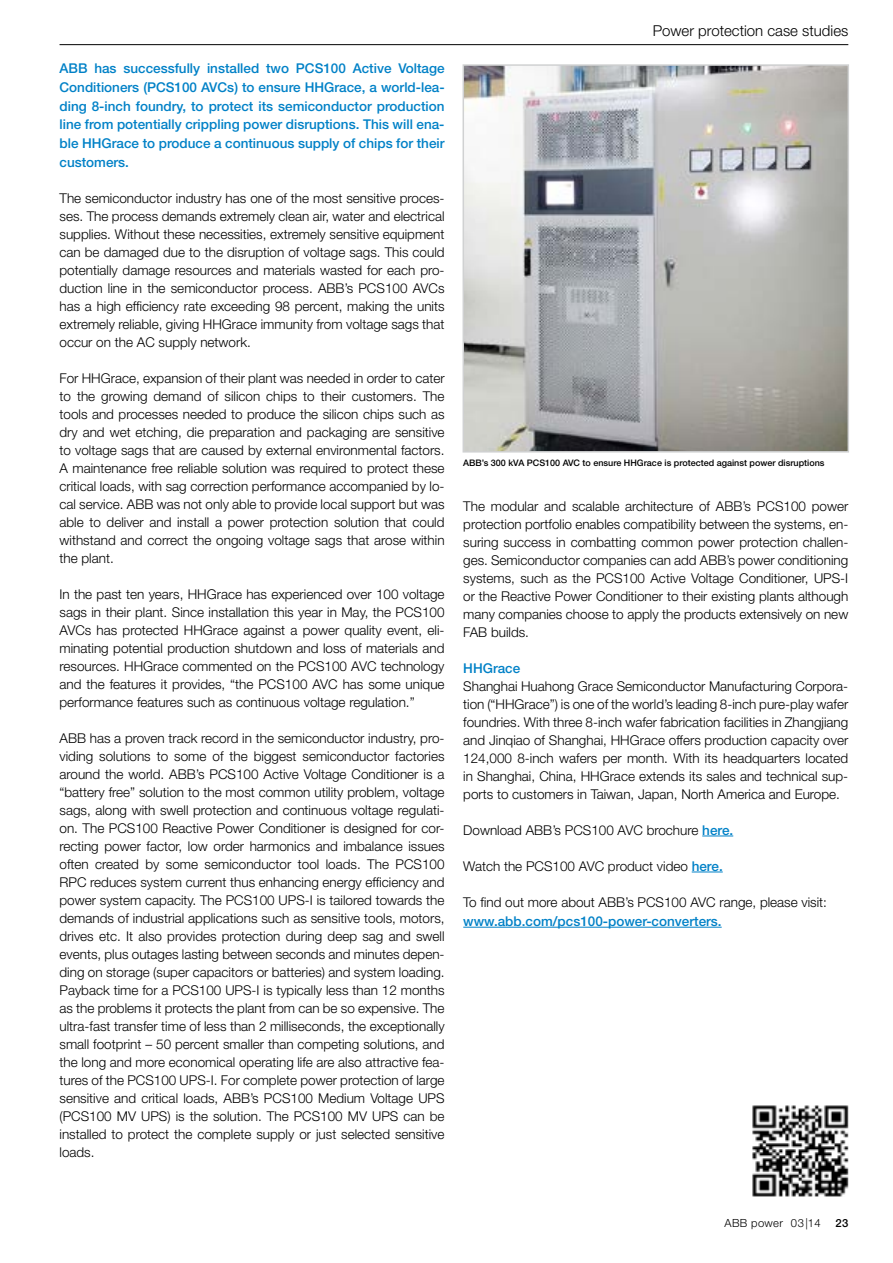
<style>
.page{position:relative;width:893px;height:1263px;background:#fff}
.page>*{position:absolute;margin:0;border:0;box-sizing:border-box;transform-origin:0 0}
.t1{font:300 15px "Helvetica Neue LT Std";color:#000}
.t2{font:300 13.5px/18px "Helvetica Neue LT Std";color:#000;text-align:justify}
.t3{font:500 13.5px/18.8px "Helvetica Neue LT Std";color:#0081c7;text-align:justify}
.t4{font:300 11.25px "Helvetica Neue LT Std";letter-spacing:.03em;color:#000}
.t5{font:500 11.25px "Helvetica Neue LT Std";color:#000}
.t6{font:500 9px "Helvetica Neue LT Std";color:#000}
.s1{font-weight:500;color:#0081c7}
</style>
<div class="page">
<hr style="left:60px;top:44px;width:788px;height:1px;background:#000">
<img style="left:466px;top:67px;width:380px;height:383px">
<div style="left:463px;top:64px;width:386px;height:389px;border:2px solid #d0d1d2"></div>
<hr style="left:702px;top:836px;width:31px;height:1px;background:#0081c7">
<hr style="left:692px;top:872px;width:31px;height:1px;background:#0081c7">
<hr style="left:463px;top:927px;width:259px;height:1px;background:#0081c7">
<img style="left:752px;top:1105px;width:96px;height:92px">
<p class="t3" style="left:60px;top:59px;width:387px">ABB has successfully installed two PCS100 Active Voltage Conditioners (PCS100 AVCs) to ensure HHGrace, a world-lea&shy;ding 8-inch foundry, to protect its semiconductor production line from potentially crippling power disruptions. This will ena&shy;ble HHGrace to produce a continuous supply of chips for their customers.</p>
<p class="t2" style="left:60px;top:189px;width:387px">The semiconductor industry has one of the most sensitive proces&shy;ses. The process demands extremely clean air, water and electrical supplies. Without these necessities, extremely sensitive equipment can be damaged due to the disruption of voltage sags. This could potentially damage resources and materials wasted for each pro&shy;duction line in the semiconductor process. ABB’s PCS100 AVCs has a high efficiency rate exceeding 98 percent, making the units extremely reliable, giving HHGrace immunity from voltage sags that occur on the AC supply network.</p>
<p class="t2" style="left:60px;top:369px;width:387px">For HHGrace, expansion of their plant was needed in order to cater to the growing demand of silicon chips to their customers. The tools and processes needed to produce the silicon chips such as dry and wet etching, die preparation and packaging are sensitive to voltage sags that are caused by external environmental factors.<br>A maintenance free reliable solution was required to protect these critical loads, with sag correction performance accompanied by lo&shy;cal service. ABB was not only able to provide local support but was able to deliver and install a power protection solution that could withstand and correct the ongoing voltage sags that arose within the plant.</p>
<p class="t2" style="left:60px;top:585px;width:387px">In the past ten years, HHGrace has experienced over 100 voltage sags in their plant. Since installation this year in May, the PCS100<br>AVCs has protected HHGrace against a power quality event, eli&shy;minating potential production shutdown and loss of materials and resources. HHGrace commented on the PCS100 AVC technology and the features it provides, “the PCS100 AVC has some unique performance features such as continuous voltage regulation.”</p>
<p class="t2" style="left:60px;top:729px;width:387px">ABB has a proven track record in the semiconductor industry, pro&shy;viding solutions to some of the biggest semiconductor factories around the world. ABB’s PCS100 Active Voltage Conditioner is a “battery free” solution to the most common utility problem, voltage sags, along with swell protection and continuous voltage regulati&shy;on. The PCS100 Reactive Power Conditioner is designed for cor&shy;recting power factor, low order harmonics and imbalance issues often created by some semiconductor tool loads. The PCS100<br>RPC reduces system current thus enhancing energy efficiency and power system capacity. The PCS100 UPS-I is tailored towards the demands of industrial applications such as sensitive tools, motors, drives etc. It also provides protection during deep sag and swell events, plus outages lasting between seconds and minutes depen&shy;ding on storage (super capacitors or batteries) and system loading.<br>Payback time for a PCS100 UPS-I is typically less than 12 months as the problems it protects the plant from can be so expensive. The ultra-fast transfer time of less than 2 milliseconds, the exceptionally small footprint – 50 percent smaller than competing solutions, and the long and more economical operating life are also attractive fea&shy;tures of the PCS100 UPS-I. For complete power protection of large sensitive and critical loads, ABB’s PCS100 Medium Voltage UPS (PCS100 MV UPS) is the solution. The PCS100 MV UPS can be installed to protect the complete supply or just selected sensitive loads.</p>
<p class="t1" style="left:653px;top:21px;width:197px">Power protection case studies</p>
<p class="t6" style="left:463px;top:457px;width:363px">ABB’s 300 kVA PCS100 AVC to ensure HHGrace is protected against power disruptions</p>
<p class="t2" style="left:463px;top:496px;width:387px">The modular and scalable architecture of ABB’s PCS100 power protection portfolio enables compatibility between the systems, en&shy;suring success in combatting common power protection challen&shy;ges. Semiconductor companies can add ABB’s power conditioning systems, such as the PCS100 Active Voltage Conditioner, UPS-I or the Reactive Power Conditioner to their existing plants although many companies choose to apply the products extensively on new FAB builds.</p>
<p class="t3" style="left:463px;top:658px;width:59px">HHGrace</p>
<p class="t2" style="left:463px;top:676px;width:387px">Shanghai Huahong Grace Semiconductor Manufacturing Corpora&shy;tion (“HHGrace”) is one of the world’s leading 8-inch pure-play wafer foundries. With three 8-inch wafer fabrication facilities in Zhangjiang and Jinqiao of Shanghai, HHGrace offers production capacity over 124,000 8-inch wafers per month. With its headquarters located in Shanghai, China, HHGrace extends its sales and technical sup&shy;ports to customers in Taiwan, Japan, North America and Europe.</p>
<p class="t2" style="left:463px;top:820px;width:271px">Download ABB’s PCS100 AVC brochure <span class="s1">here.</span></p>
<p class="t2" style="left:463px;top:856px;width:261px">Watch the PCS100 AVC product video <span class="s1">here.</span></p>
<p class="t2" style="left:463px;top:893px;width:365px">To find out more about ABB’s PCS100 AVC range, please visit:</p>
<p class="t3" style="left:463px;top:911px;width:260px">www.abb.com/pcs100-power-converters.</p>
<p class="t4" style="left:725px;top:1216px;width:98px">ABB power 03|14</p>
<p class="t5" style="left:835px;top:1216px;width:14px">23</p>
</div>
